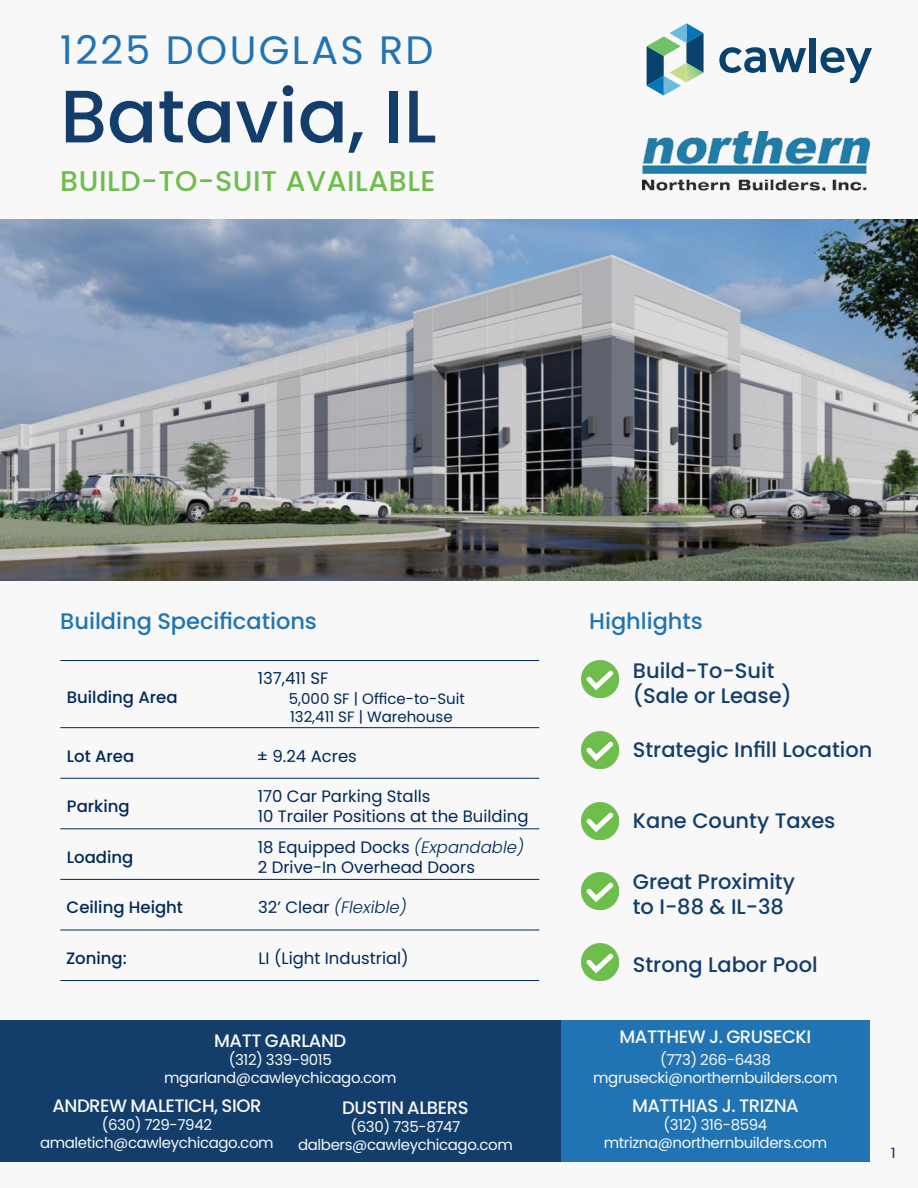
<style>
.page{position:relative;width:918px;height:1188px;background:#f8f8f9}
.page>*{position:absolute;margin:0;border:0;box-sizing:border-box;transform-origin:0 0}
.t1{font:500 74.25px "Poppins";color:#133e6b}
.t2{font:39.6px "Poppins";letter-spacing:.06em;color:#2074b4}
.t3{font:500 28.5px "Poppins";letter-spacing:.02em;color:#6dbe4b}
.t4{font:500 22.5px "Poppins";color:#2074b4}
.t5{font:500 21px/25.2px "Poppins";color:#133e6b}
.Cawley_Footer_NAME{font:500 18px "Poppins";letter-spacing:-.025em;color:#f8f8f9}
.t6{font:16.5px/19.8px "Poppins";color:#002858}
.t7{font:500 16.5px "Poppins";color:#002858}
.t8{font:italic 300 16.5px "Poppins";color:#002858}
.Cawley_Footer_NAME-2{font:15px/18px "Poppins";letter-spacing:-.025em;color:#f8f8f9;text-align:center}
.t9{font:15px/18px "Poppins";color:#002858}
.t10{font:14.1px "Poppins";color:#133e6b;scale:1.11 1}
.s1{font-weight:300;font-style:italic}
.s2{font-weight:400;font-style:normal}
</style>
<div class="page">
<hr style="left:60px;top:660px;width:192px;height:1px;background:#002858">
<hr style="left:252px;top:660px;width:287px;height:1px;background:#002858">
<hr style="left:60px;top:727px;width:192px;height:1px;background:#002858">
<hr style="left:252px;top:727px;width:287px;height:1px;background:#002858">
<hr style="left:60px;top:778px;width:192px;height:1px;background:#002858">
<hr style="left:252px;top:778px;width:287px;height:1px;background:#002858">
<hr style="left:60px;top:829px;width:192px;height:1px;background:#002858">
<hr style="left:252px;top:829px;width:287px;height:1px;background:#002858">
<hr style="left:60px;top:879px;width:192px;height:1px;background:#002858">
<hr style="left:252px;top:879px;width:287px;height:1px;background:#002858">
<hr style="left:60px;top:930px;width:192px;height:1px;background:#002858">
<hr style="left:252px;top:930px;width:287px;height:1px;background:#002858">
<hr style="left:60px;top:980px;width:192px;height:1px;background:#002858">
<hr style="left:252px;top:980px;width:287px;height:1px;background:#002858">
<img style="left:581px;top:660px;width:38px;height:37px">
<img style="left:581px;top:731px;width:38px;height:37px">
<img style="left:581px;top:802px;width:38px;height:37px">
<img style="left:0;top:220px;width:918px;height:360px">
<img style="left:642px;top:131px;width:228px;height:59px">
<svg style="left:647px;top:23px;width:57px;height:73px"></svg>
<svg style="left:719px;top:47px;width:87px;height:26px"></svg>
<div style="left:810px;top:38px;width:6px;height:34px;background:#08426d"></div>
<svg style="left:820px;top:47px;width:52px;height:36px"></svg>
<div style="left:535px;top:1020px;width:335px;height:142px;background:#2074b4"></div>
<div style="left:0;top:1020px;width:561px;height:142px;background:#133e6b"></div>
<img style="left:581px;top:873px;width:38px;height:37px">
<img style="left:581px;top:944px;width:38px;height:37px">
<p class="t2" style="left:60px;top:27px;width:375px">1225 DOUGLAS RD</p>
<p class="t1" style="left:60px;top:73px;width:378px">Batavia, IL</p>
<p class="t3" style="left:60px;top:164px;width:377px">BUILD-TO-SUIT AVAILABLE</p>
<p class="t4" style="left:60px;top:608px;width:258px">Building Specifications</p>
<p class="t7" style="left:67px;top:687px;width:112px">Building Area</p>
<p class="t6" style="left:258px;top:668px;width:72px">137,411 SF</p>
<p class="t9" style="left:289px;top:689px;width:178px">5,000 SF | Office-to-Suit<br>132,411 SF | Warehouse</p>
<p class="t7" style="left:67px;top:746px;width:69px">Lot Area</p>
<p class="t6" style="left:257px;top:746px;width:101px">± 9.24 Acres</p>
<p class="t7" style="left:67px;top:797px;width:64px">Parking</p>
<p class="t6" style="left:258px;top:787px;width:272px">170 Car Parking Stalls<br>10 Trailer Positions at the Building</p>
<p class="t7" style="left:67px;top:847px;width:68px">Loading</p>
<p class="t6" style="left:258px;top:837px;width:268px">18 Equipped Docks <span class="s1">(Expandable)</span></p>
<p class="t6" style="left:258px;top:857px;width:219px">2 Drive-In Overhead Doors</p>
<p class="t7" style="left:67px;top:898px;width:118px">Ceiling Height</p>
<p class="t8" style="left:258px;top:898px;width:150px"><span class="s2">32’ Clear</span> (Flexible)</p>
<p class="t7" style="left:66px;top:949px;width:62px">Zoning:</p>
<p class="t6" style="left:259px;top:948px;width:152px">LI (Light Industrial)</p>
<p class="Cawley_Footer_NAME" style="left:214px;top:1030px;width:134px">MATT GARLAND</p>
<p class="Cawley_Footer_NAME-2" style="left:164px;top:1051px;width:234px">(312) 339-9015 mgarland@cawleychicago.com</p>
<p class="Cawley_Footer_NAME" style="left:52px;top:1095px;width:211px">ANDREW MALETICH, SIOR</p>
<p class="Cawley_Footer_NAME-2" style="left:40px;top:1116px;width:235px">(630) 729-7942 amaletich@cawleychicago.com</p>
<p class="Cawley_Footer_NAME" style="left:342px;top:1097px;width:128px">DUSTIN ALBERS</p>
<p class="Cawley_Footer_NAME-2" style="left:298px;top:1117px;width:216px">(630) 735-8747 dalbers@cawleychicago.com</p>
<p class="t4" style="left:589px;top:608px;width:115px">Highlights</p>
<p class="t5" style="left:633px;top:658px;width:161px">Build-To-Suit (Sale or Lease)</p>
<p class="t5" style="left:633px;top:738px;width:241px">Strategic Infill Location</p>
<p class="t5" style="left:633px;top:808px;width:204px">Kane County Taxes</p>
<p class="t5" style="left:633px;top:869px;width:164px">Great Proximity to I-88 &amp; IL-38</p>
<p class="t5" style="left:633px;top:952px;width:186px">Strong Labor Pool</p>
<p class="Cawley_Footer_NAME" style="left:620px;top:1027px;width:193px">MATTHEW J. GRUSECKI</p>
<p class="Cawley_Footer_NAME-2" style="left:593px;top:1051px;width:246px">(773) 266-6438 mgrusecki@northernbuilders.com</p>
<p class="Cawley_Footer_NAME" style="left:632px;top:1095px;width:168px">MATTHIAS J. TRIZNA</p>
<p class="Cawley_Footer_NAME-2" style="left:604px;top:1116px;width:225px">(312) 316-8594 mtrizna@northernbuilders.com</p>
<p class="t10" style="left:891px;top:1145px;width:6px">1</p>
</div>
